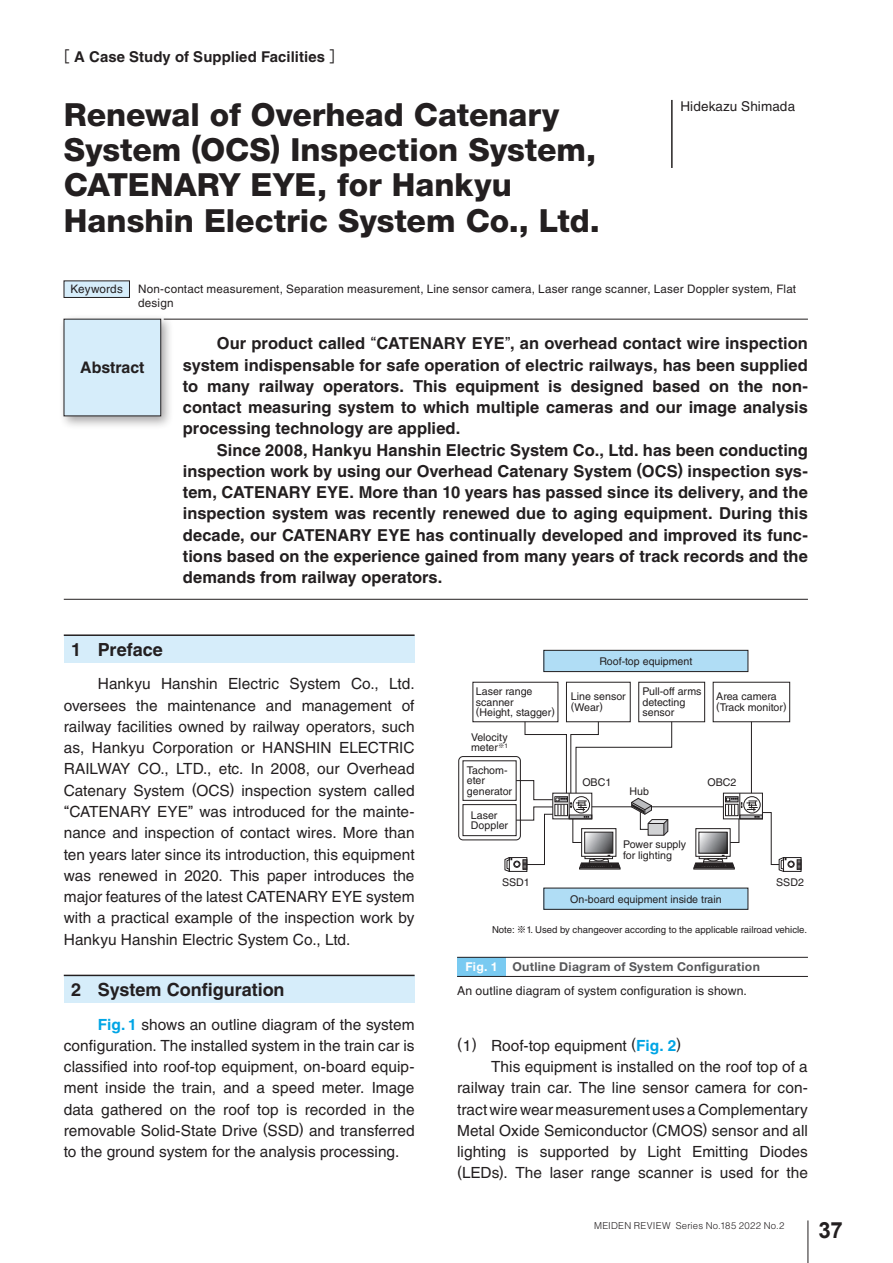
<style>
.page{position:relative;width:893px;height:1263px;background:#fff}
.page>*{position:absolute;margin:0;border:0;box-sizing:border-box;transform-origin:0 0}
._2_論文タイトル{font:800 31.95px/35.1px "Helvetica Neue LT Std";color:#231f20}
.t1{font:700 22.35px "Arial";color:#231f20}
._3_大見出しタイトル{font:700 18px "Helvetica LT Std";letter-spacing:-.005em;color:#231f20}
.a_abstract_本文{font:700 16.5px/21.3px "Helvetica LT Std";color:#231f20;text-align:justify}
.t2{font:700 15.9px "Helvetica LT Std";color:#231f20}
.b_本文{font:15.45px/21.3px "Helvetica LT Std";letter-spacing:.005em;color:#231f20;text-align:justify}
.b_本文__1{font:15.45px "Helvetica LT Std";letter-spacing:.005em;color:#231f20}
._1_特集小見出し{font:700 14.85px "Helvetica LT Std";letter-spacing:.005em;color:#231f20}
.著者名{font:13.5px "Helvetica LT Std";letter-spacing:.01em;color:#231f20}
.図表キャプション_サブ{font:12.15px "Helvetica LT Std";letter-spacing:.01em;color:#231f20}
.図表キャプション{font:700 12.15px "Helvetica Neue LT Std";letter-spacing:.02em;color:#57585a}
.図表キャプション_数字{font:700 12.15px "Helvetica Neue LT Std";color:#fff}
.keyword本文{font:11.7px/13.5px "Helvetica LT Std";letter-spacing:.015em;color:#231f20}
.keyword{font:11.7px "Helvetica LT Std";letter-spacing:.01em;color:#231f20}
.t3{font:10.65px/10.6px "Helvetica LT Std";color:#231f20}
.t4{font:9.6px "Helvetica LT Std";color:#231f20}
.t5{font:300 9.6px "Helvetica LT Std";letter-spacing:.025em;color:#231f20}
.s1{font-family:"Gothic MB101 Pr 6 N";font-weight:400}
.s2{font-family:"Gothic BBB Pr 6 N";font-weight:500}
.s3{font-weight:700;color:#00a5e5}
</style>
<div class="page">
<hr style="left:808px;top:1220px;width:1px;height:43px;background:#231f20">
<div style="left:64px;top:635px;width:351px;height:28px;background:#d6edfa"></div>
<hr style="left:64px;top:634px;width:351px;height:2px;background:#231f20">
<div style="left:64px;top:975px;width:351px;height:28px;background:#d6edfa"></div>
<hr style="left:64px;top:975px;width:351px;height:1px;background:#231f20">
<hr style="left:671px;top:100px;width:2px;height:68px;background:#231f20">
<div style="left:64px;top:281px;width:65px;height:16px;background:#d6edfa"></div>
<div style="left:64px;top:281px;width:66px;height:17px;border:1px solid #231f20"></div>
<div style="left:59px;top:314px;width:115px;height:115px;background:#231f20;opacity:.4"></div>
<div style="left:64px;top:319px;width:97px;height:97px;background:#d6edfa"></div>
<hr style="left:164px;top:319px;width:644px;height:1px;background:#231f20">
<hr style="left:64px;top:599px;width:744px;height:1px;background:#231f20">
<hr style="left:751px;top:722px;width:1px;height:71px;background:#231f20">
<div style="left:638px;top:682px;width:67px;height:40px;border:1px solid #231f20"></div>
<div style="left:713px;top:682px;width:77px;height:40px;border:1px solid #231f20"></div>
<div style="left:544px;top:650px;width:204px;height:22px;background:#b0ddf5"></div>
<div style="left:544px;top:650px;width:204px;height:22px;border:1px solid #231f20"></div>
<div style="left:544px;top:888px;width:204px;height:21px;background:#b0ddf5"></div>
<div style="left:458px;top:756px;width:63px;height:84px;border:1px solid #231f20;border-radius:4px"></div>
<div style="left:463px;top:804px;width:53px;height:32px;border:1px solid #231f20"></div>
<hr style="left:592px;top:806px;width:131px;height:1px;background:#231f20">
<svg style="left:693px;top:793px;width:108px;height:79px"></svg>
<svg style="left:504px;top:721px;width:168px;height:151px"></svg>
<div style="left:457px;top:957px;width:49px;height:19px;background:#79caf1"></div>
<hr style="left:457px;top:976px;width:351px;height:1px;background:#231f20">
<hr style="left:457px;top:957px;width:351px;height:1px;background:#231f20">
<p class="_1_特集小見出し" style="left:55px;top:48px;width:290px"><span class="s1">［</span> A Case Study of Supplied Facilities <span class="s1">］</span></p>
<p class="_2_論文タイトル" style="left:64px;top:97px;width:537px">Renewal of Overhead Catenary<br>System (OCS) Inspection System,<br>CATENARY EYE, for Hankyu<br>Hanshin Electric System Co., Ltd.</p>
<p class="著者名" style="left:680px;top:99px;width:116px">Hidekazu Shimada</p>
<p class="keyword" style="left:71px;top:282px;width:54px">Keywords</p>
<p class="keyword本文" style="left:138px;top:282px;width:659px">Non-contact measurement, Separation measurement, Line sensor camera, Laser range scanner, Laser Doppler system, Flat design</p>
<p class="t2" style="left:80px;top:358px;width:66px">Abstract</p>
<p class="a_abstract_本文" style="left:183px;top:332px;width:627px;text-indent:34px">Our product called <span class="s2">“</span>CATENARY EYE<span class="s2">”</span>, an overhead contact wire inspection system indispensable for safe operation of electric railways, has been supplied to many railway operators. This equipment is designed based on the non&shy;contact measuring system to which multiple cameras and our image analysis processing technology are applied.</p>
<p class="a_abstract_本文" style="left:183px;top:439px;width:627px;text-indent:34px">Since 2008, Hankyu Hanshin Electric System Co., Ltd. has been conducting inspection work by using our Overhead Catenary System (OCS) inspection sys&shy;tem, CATENARY EYE. More than 10 years has passed since its delivery, and the inspection system was recently renewed due to aging equipment. During this decade, our CATENARY EYE has continually developed and improved its func&shy;tions based on the experience gained from many years of track records and the demands from railway operators.</p>
<p class="_3_大見出しタイトル" style="left:71px;top:639px;width:93px">1 Preface</p>
<p class="b_本文" style="left:64px;top:673px;width:352px;text-indent:34px">Hankyu Hanshin Electric System Co., Ltd. oversees the maintenance and management of railway facilities owned by railway operators, such as, Hankyu Corporation or HANSHIN ELECTRIC RAILWAY CO., LTD., etc. In 2008, our Overhead Catenary System (OCS) inspection system called <span class="s2">“</span>CATENARY EYE<span class="s2">”</span> was introduced for the mainte&shy;nance and inspection of contact wires. More than ten years later since its introduction, this equipment was renewed in 2020. This paper introduces the major features of the latest CATENARY EYE system with a practical example of the inspection work by Hankyu Hanshin Electric System Co., Ltd.</p>
<p class="_3_大見出しタイトル" style="left:71px;top:979px;width:215px">2 System Configuration</p>
<p class="b_本文" style="left:64px;top:1013px;width:352px;text-indent:34px"><span class="s3">Fig. 1</span> shows an outline diagram of the system configuration. The installed system in the train car is classified into roof-top equipment, on-board equip&shy;ment inside the train, and a speed meter. Image data gathered on the roof top is recorded in the removable Solid-State Drive (SSD) and transferred to the ground system for the analysis processing.</p>
<p class="t3" style="left:599px;top:656px;width:94px">Roof-top equipment</p>
<p class="t3" style="left:476px;top:686px;width:81px">Laser range scanner<br>(Height, stagger)</p>
<p class="t3" style="left:571px;top:691px;width:56px">Line sensor (Wear)</p>
<p class="t3" style="left:642px;top:686px;width:61px">Pull-off arms detecting sensor</p>
<p class="t3" style="left:716px;top:691px;width:72px">Area camera (Track monitor)</p>
<p class="t3" style="left:471px;top:731px;width:38px">Velocity meter<sup>※</sup><sup>1</sup></p>
<p class="t3" style="left:467px;top:765px;width:47px">Tachom&shy;eter generator</p>
<p class="t3" style="left:471px;top:809px;width:39px">Laser<br>Doppler</p>
<p class="t3" style="left:582px;top:777px;width:30px">OBC1</p>
<p class="t3" style="left:708px;top:777px;width:30px">OBC2</p>
<p class="t3" style="left:629px;top:786px;width:21px">Hub</p>
<p class="t3" style="left:623px;top:839px;width:64px">Power supply for lighting</p>
<p class="t3" style="left:502px;top:877px;width:29px">SSD1</p>
<p class="t3" style="left:776px;top:877px;width:29px">SSD2</p>
<p class="t3" style="left:570px;top:893px;width:153px">On-board equipment inside train</p>
<p class="t4" style="left:492px;top:924px;width:317px">Note: <span class="s2">※</span>1. Used by changeover according to the applicable railroad vehicle.</p>
<p class="図表キャプション_数字" style="left:465px;top:959px;width:34px">Fig. 1</p>
<p class="図表キャプション" style="left:512px;top:959px;width:249px">Outline Diagram of System Configuration</p>
<p class="図表キャプション_サブ" style="left:457px;top:983px;width:291px">An outline diagram of system configuration is shown.</p>
<p class="b_本文__1" style="left:457px;top:1036px;width:226px">(1) Roof-top equipment (<span class="s3">Fig. 2</span>)</p>
<p class="b_本文" style="left:457px;top:1056px;width:352px;text-indent:34px">This equipment is installed on the roof top of a railway train car. The line sensor camera for con&shy;tract wire wear measurement uses a Complementary Metal Oxide Semiconductor (CMOS) sensor and all lighting is supported by Light Emitting Diodes (LEDs). The laser range scanner is used for the</p>
<p class="t5" style="left:594px;top:1219px;width:192px">MEIDEN REVIEW Series No.185 2022 No.2</p>
<h2 class="t1" style="left:819px;top:1214px;width:26px">37</h2>
</div>
